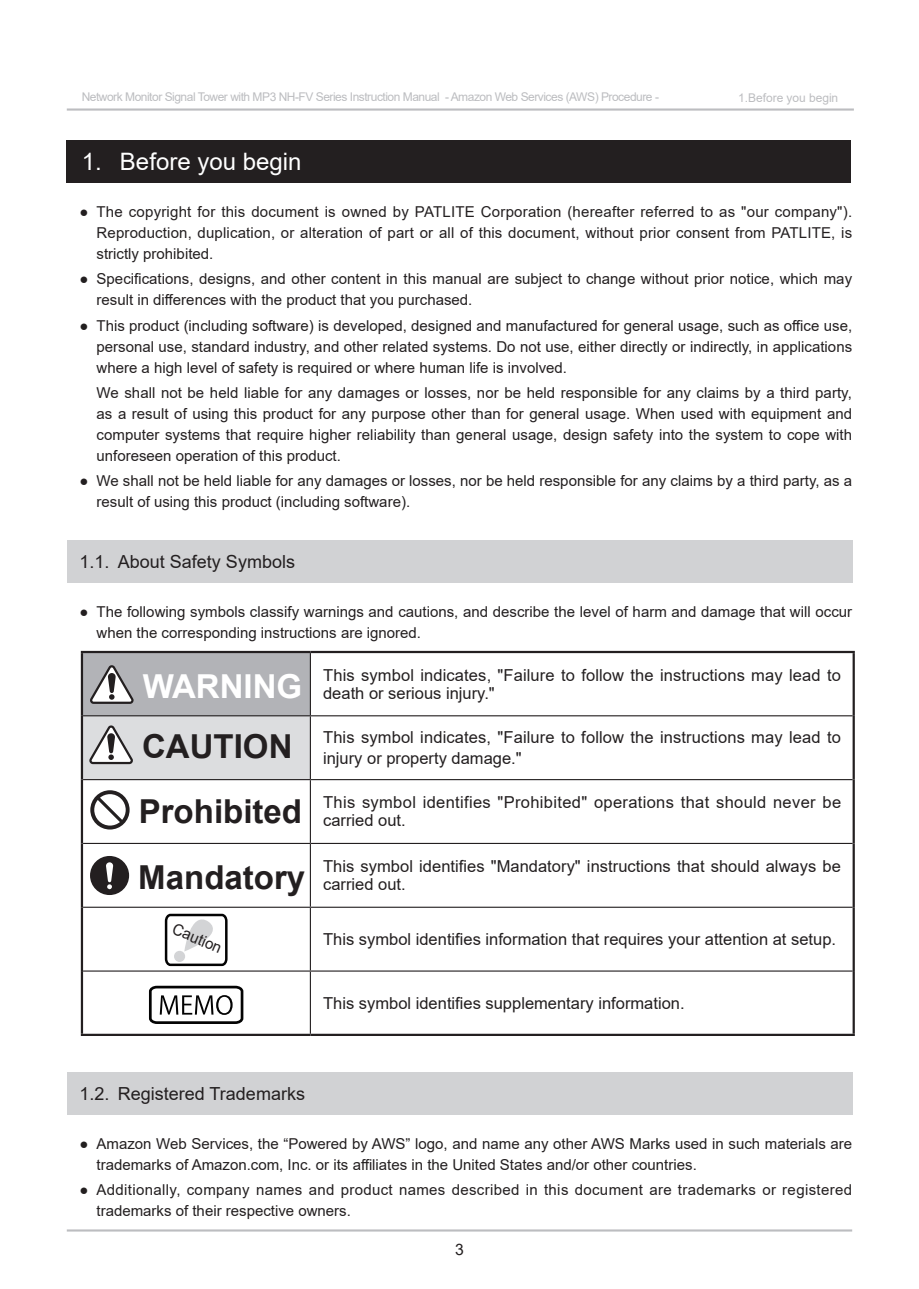
<style>
.page{position:relative;width:919px;height:1289px;background:#fff}
.page>*{position:absolute;margin:0;border:0;box-sizing:border-box;transform-origin:0 0}
.t1{font:700 33px "Arial";color:#231f20}
.t2{font:700 33px "Arial";color:#fff}
.t3{font:24px "Arial";color:#fff}
.t4{font:18px "Arial";color:#231f20}
.t5{font:16.5px/18px "Arial";color:#231f20}
.t6{font:16.5px/18px "Arial";letter-spacing:.02em;color:#231f20}
.t7{font:15.75px "Arial";color:#231f20;scale:.96 1}
.t8{font:15.75px "Arial";color:#231f20}
.t9{font:15px/21px "Arial";color:#231f20}
.t10{font:15px/21px "Arial";letter-spacing:.025em;color:#231f20}
.t11{font:12px "Arial";letter-spacing:-.04em;color:#bcbdc0}
.t12{font:12px "Arial";letter-spacing:-.005em;color:#bcbdc0}
.s1{font-size:15.45px}
</style>
<div class="page">
<hr style="left:67px;top:1229px;width:785px;height:2px;background:#bcbdc0">
<hr style="left:67px;top:108px;width:786px;height:3px;background:#bcbdc0">
<div style="left:67px;top:540px;width:785px;height:43px;background:#d1d2d4"></div>
<div style="left:67px;top:140px;width:784px;height:43px;background:#231f20"></div>
<div style="left:67px;top:1071px;width:785px;height:43px;background:#d1d2d4"></div>
<div style="left:82px;top:652px;width:228px;height:63px;background:#b2b3b7"></div>
<div style="left:82px;top:715px;width:228px;height:64px;background:#dcdddf"></div>
<hr style="left:81px;top:651px;width:229px;height:2px;background:#231f20">
<hr style="left:81px;top:653px;width:2px;height:62px;background:#231f20">
<hr style="left:310px;top:651px;width:544px;height:2px;background:#231f20">
<hr style="left:852px;top:653px;width:2px;height:62px;background:#231f20">
<hr style="left:81px;top:715px;width:2px;height:64px;background:#231f20">
<hr style="left:852px;top:715px;width:2px;height:64px;background:#231f20">
<hr style="left:81px;top:907px;width:2px;height:64px;background:#231f20">
<hr style="left:852px;top:907px;width:2px;height:64px;background:#231f20">
<hr style="left:81px;top:971px;width:2px;height:62px;background:#231f20">
<hr style="left:852px;top:971px;width:2px;height:62px;background:#231f20">
<hr style="left:81px;top:1033px;width:229px;height:2px;background:#231f20">
<hr style="left:310px;top:1033px;width:544px;height:2px;background:#231f20">
<hr style="left:81px;top:779px;width:2px;height:64px;background:#231f20">
<hr style="left:852px;top:779px;width:2px;height:64px;background:#231f20">
<hr style="left:81px;top:843px;width:2px;height:64px;background:#231f20">
<hr style="left:852px;top:843px;width:2px;height:64px;background:#231f20">
<hr style="left:310px;top:653px;width:1px;height:62px;background:#231f20">
<hr style="left:83px;top:715px;width:227px;height:1px;background:#231f20">
<hr style="left:310px;top:715px;width:542px;height:1px;background:#231f20">
<hr style="left:310px;top:716px;width:1px;height:63px;background:#231f20">
<hr style="left:83px;top:779px;width:227px;height:1px;background:#231f20">
<hr style="left:310px;top:779px;width:542px;height:1px;background:#231f20">
<hr style="left:310px;top:780px;width:1px;height:62px;background:#231f20">
<hr style="left:83px;top:842px;width:227px;height:2px;background:#231f20">
<hr style="left:310px;top:842px;width:542px;height:2px;background:#231f20">
<hr style="left:310px;top:844px;width:1px;height:62px;background:#231f20">
<hr style="left:83px;top:906px;width:227px;height:1px;background:#231f20">
<hr style="left:310px;top:906px;width:542px;height:1px;background:#231f20">
<hr style="left:310px;top:907px;width:1px;height:63px;background:#231f20">
<hr style="left:83px;top:970px;width:227px;height:1px;background:#231f20">
<hr style="left:310px;top:970px;width:542px;height:1px;background:#231f20">
<hr style="left:310px;top:971px;width:1px;height:62px;background:#231f20">
<svg style="left:90px;top:665px;width:44px;height:39px"></svg>
<svg style="left:90px;top:790px;width:40px;height:39px"></svg>
<svg style="left:165px;top:913px;width:63px;height:53px"></svg>
<svg style="left:149px;top:985px;width:94px;height:38px"></svg>
<svg style="left:89px;top:725px;width:44px;height:39px"></svg>
<div style="left:90px;top:856px;width:39px;height:39px;background:#231f20;border-radius:50%"></div>
<svg style="left:106px;top:862px;width:7px;height:27px"></svg>
<p class="t11" style="left:82px;top:89px;width:578px">Network Monitor Signal Tower with MP3 NH-FV Series Instruction Manual - Amazon Web Services (AWS) Procedure -</p>
<p class="t12" style="left:738px;top:89px;width:101px">1.Before you begin</p>
<h2 class="t3" style="left:82px;top:145px;width:221px">1. Before you begin</h2>
<p class="t9" style="left:97px;top:201px;width:757px;text-align:justify;text-indent:-17px">● The copyright for this document is owned by PATLITE Corporation (hereafter referred to as "our company").<br>Reproduction, duplication, or alteration of part or all of this document, without prior consent from PATLITE, is strictly prohibited.</p>
<p class="t9" style="left:97px;top:268px;width:757px;text-indent:-17px">● Specifications, designs, and other content in this manual are subject to change without prior notice, which may result in differences with the product that you purchased.</p>
<p class="t9" style="left:97px;top:315px;width:757px;text-align:justify;text-indent:-17px">● This product (including software) is developed, designed and manufactured for general usage, such as office use, personal use, standard industry, and other related systems. Do not use, either directly or indirectly, in applications where a high level of safety is required or where human life is involved.</p>
<p class="t9" style="left:96px;top:382px;width:757px;text-align:justify">We shall not be held liable for any damages or losses, nor be held responsible for any claims by a third party, as a result of using this product for any purpose other than for general usage. When used with equipment and computer systems that require higher reliability than general usage, design safety into the system to cope with unforeseen operation of this product.</p>
<p class="t9" style="left:96px;top:470px;width:757px;text-indent:-17px">● We shall not be held liable for any damages or losses, nor be held responsible for any claims by a third party, as a result of using this product (including software).</p>
<p class="t4" style="left:80px;top:549px;width:217px">1.1. About Safety Symbols</p>
<p class="t9" style="left:97px;top:601px;width:757px;text-indent:-17px">● The following symbols classify warnings and cautions, and describe the level of harm and damage that will occur when the corresponding instructions are ignored.</p>
<h1 class="t2" style="left:143px;top:663px;width:161px">WARNING</h1>
<p class="t5" style="left:323px;top:666px;width:519px">This symbol indicates, "Failure to follow the instructions may lead to death or serious injury."</p>
<p class="t5" style="left:323px;top:726px;width:519px;line-height:21px">This symbol indicates, "Failure to follow the instructions may lead to injury or property damage."</p>
<h1 class="t1" style="left:139px;top:788px;width:165px">Prohibited</h1>
<p class="t6" style="left:323px;top:793px;width:519px">This symbol identifies "Prohibited" operations that should never be carried out.</p>
<p class="t5" style="left:323px;top:857px;width:519px">This symbol identifies "Mandatory" instructions that should always be carried out.</p>
<p class="t7" style="left:177px;top:918px;width:56px;rotate:23deg">Cautio<span class="s1">n</span></p>
<p class="t5" style="left:323px;top:930px;width:514px">This symbol identifies information that requires your attention at setup.</p>
<h1 class="t1" style="left:142px;top:723px;width:152px">CAUTION</h1>
<h1 class="t1" style="left:138px;top:854px;width:168px">Mandatory</h1>
<p class="t5" style="left:323px;top:993px;width:363px">This symbol identifies supplementary information.</p>
<p class="t4" style="left:80px;top:1080px;width:227px">1.2. Registered Trademarks</p>
<p class="t9" style="left:97px;top:1132px;width:757px;text-indent:-17px">● Amazon Web Services, the “Powered by AWS” logo, and name any other AWS Marks used in such materials are trademarks of Amazon.com, Inc. or its affiliates in the United States and/or other countries.</p>
<p class="t10" style="left:97px;top:1179px;width:757px;text-indent:-17px">● Additionally, company names and product names described in this document are trademarks or registered trademarks of their respective owners.</p>
<p class="t8" style="left:455px;top:1238px;width:10px">3</p>
</div>
